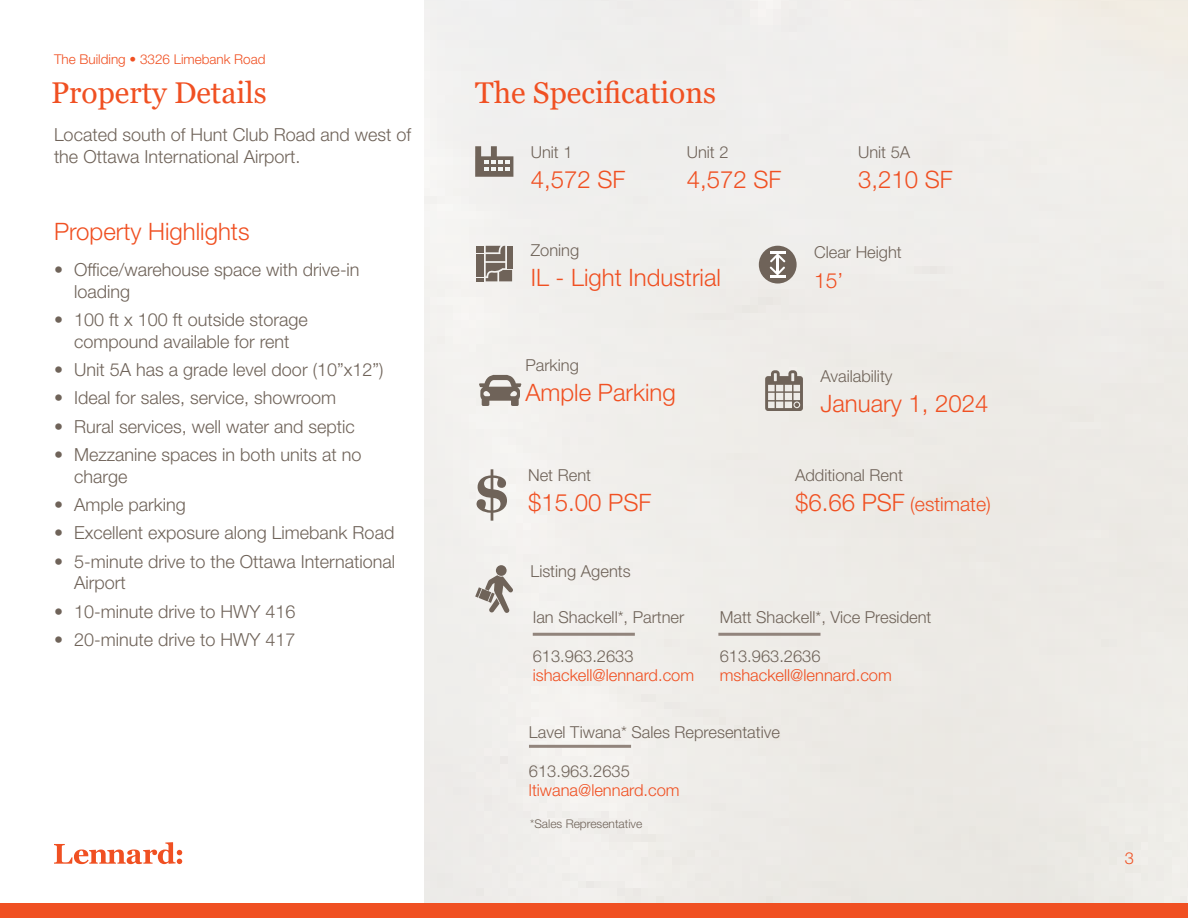
<style>
.page{position:relative;width:1188px;height:918px;background:#fff}
.page>*{position:absolute;margin:0;border:0;box-sizing:border-box;transform-origin:0 0}
.Header_5_-_Georgia_20pt{font:30px "Georgia";color:#f05022}
.Header_3_-_16pt{font:300 24px "Helvetica Neue LT Std";color:#f05022}
.Heading_3{font:300 24px "Helvetica Neue LT Std";color:#f05022}
.Heading_3-2{font:300 21px "Helvetica Neue LT Std";color:#f05022}
.Header_3_-_16pt-2{font:300 19.5px "Helvetica Neue LT Std";color:#f05022}
.Lead{font:300 18px/21.6px "Helvetica Neue LT Std";color:#6f6359}
.Paragraph{font:300 16.5px/19.8px "Helvetica Neue LT Std";color:#f05022}
.Paragraph-2{font:300 16.5px "Helvetica Neue LT Std";color:#6f6359}
.Paragraph_-_No_Space_After{font:300 16.5px "Helvetica Neue LT Std";color:#6f6359}
.Small_Text{font:300 16.5px "Helvetica Neue LT Std";color:#6f6359}
.Small_Text_9pt{font:300 13.5px "Helvetica Neue LT Std";color:#f05022}
.Paragraph-3{font:300 12px "Helvetica Neue LT Std";color:#6f6359}
.s1{font-size:24px}
.s2{color:#6f6359}
</style>
<div class="page">
<div style="left:424px;top:0;width:764px;height:904px;background:#efede9"></div>
<div style="left:0;top:904px;width:1188px;height:14px;background:#f05022"></div>
<svg style="left:54px;top:842px;width:128px;height:22px"></svg>
<svg style="left:477px;top:469px;width:30px;height:52px"></svg>
<svg style="left:475px;top:565px;width:38px;height:48px"></svg>
<svg style="left:765px;top:370px;width:38px;height:41px"></svg>
<svg style="left:475px;top:146px;width:38px;height:31px"></svg>
<div style="left:759px;top:246px;width:38px;height:38px;background:#6f6359;border-radius:50%"></div>
<svg style="left:770px;top:251px;width:15px;height:27px"></svg>
<hr style="left:776px;top:256px;width:3px;height:17px;background:#fff">
<svg style="left:479px;top:375px;width:42px;height:31px"></svg>
<svg style="left:477px;top:246px;width:35px;height:35px"></svg>
<hr style="left:718px;top:633px;width:103px;height:3px;background:#91847c">
<hr style="left:529px;top:745px;width:102px;height:3px;background:#91847c">
<hr style="left:533px;top:633px;width:102px;height:3px;background:#91847c">
<p class="Small_Text_9pt" style="left:54px;top:51px;width:213px">The Building • 3326 Limebank Road</p>
<p class="Header_5_-_Georgia_20pt" style="left:51px;top:75px;width:217px">Property Details</p>
<p class="Header_5_-_Georgia_20pt" style="left:475px;top:75px;width:242px">The Specifications</p>
<p class="Lead" style="left:54px;top:124px;width:359px">Located south of Hunt Club Road and west of the Ottawa International Airport.</p>
<p class="Paragraph_-_No_Space_After" style="left:531px;top:142px;width:43px">Unit 1</p>
<p class="Header_3_-_16pt" style="left:531px;top:165px;width:96px">4,572 SF</p>
<p class="Paragraph_-_No_Space_After" style="left:687px;top:142px;width:43px">Unit 2</p>
<p class="Header_3_-_16pt" style="left:687px;top:165px;width:96px">4,572 SF</p>
<p class="Paragraph_-_No_Space_After" style="left:858px;top:142px;width:54px">Unit 5A</p>
<p class="Header_3_-_16pt" style="left:858px;top:165px;width:96px">3,210 SF</p>
<p class="Header_3_-_16pt" style="left:54px;top:217px;width:197px">Property Highlights</p>
<p class="Lead" style="left:74px;top:259px;width:287px;text-indent:-20px">• Office/warehouse space with drive-in loading</p>
<p class="Lead" style="left:54px;top:308px;width:255px;text-align:center">• 100 ft x 100 ft outside storage compound available for rent</p>
<p class="Lead" style="left:54px;top:358px;width:331px">• Unit 5A has a grade level door (10”x12”)</p>
<p class="Lead" style="left:54px;top:387px;width:284px">• Ideal for sales, service, showroom</p>
<p class="Lead" style="left:54px;top:415px;width:302px">• Rural services, well water and septic</p>
<p class="Lead" style="left:74px;top:443px;width:289px;text-indent:-20px">• Mezzanine spaces in both units at no charge</p>
<p class="Lead" style="left:54px;top:493px;width:133px">• Ample parking</p>
<p class="Lead" style="left:54px;top:522px;width:342px">• Excellent exposure along Limebank Road</p>
<p class="Lead" style="left:74px;top:550px;width:323px;text-indent:-20px">• 5-minute drive to the Ottawa International<br>Airport</p>
<p class="Lead" style="left:54px;top:600px;width:243px">• 10-minute drive to HWY 416</p>
<p class="Lead" style="left:54px;top:628px;width:243px">• 20-minute drive to HWY 417</p>
<p class="Small_Text" style="left:531px;top:240px;width:50px">Zoning</p>
<p class="Heading_3" style="left:531px;top:262px;width:192px">IL - Light Industrial</p>
<p class="Small_Text" style="left:525px;top:355px;width:55px">Parking</p>
<p class="Heading_3" style="left:525px;top:378px;width:152px">Ample Parking</p>
<p class="Paragraph_-_No_Space_After" style="left:528px;top:465px;width:64px">Net Rent</p>
<p class="Header_3_-_16pt" style="left:528px;top:488px;width:125px">$15.00 PSF</p>
<p class="Paragraph_-_No_Space_After" style="left:530px;top:561px;width:102px">Listing Agents</p>
<p class="Small_Text" style="left:814px;top:242px;width:89px">Clear Height</p>
<p class="Heading_3-2" style="left:814px;top:267px;width:31px">15’</p>
<p class="Paragraph_-_No_Space_After" style="left:820px;top:366px;width:74px">Availability</p>
<p class="Heading_3" style="left:820px;top:389px;width:170px">January 1, 2024</p>
<p class="Paragraph_-_No_Space_After" style="left:795px;top:465px;width:109px">Additional Rent</p>
<p class="Header_3_-_16pt-2" style="left:795px;top:492px;width:197px"><span class="s1">$6.66 PSF</span> (estimate)</p>
<p class="Paragraph-2" style="left:533px;top:607px;width:153px">Ian Shackell*, Partner</p>
<p class="Paragraph" style="left:533px;top:645px;width:163px"><span class="s2">613.963.2633 </span>ishackell@lennard.com</p>
<p class="Paragraph-2" style="left:720px;top:607px;width:213px">Matt Shackell*, Vice President</p>
<p class="Paragraph" style="left:720px;top:645px;width:174px"><span class="s2">613.963.2636 </span>mshackell@lennard.com</p>
<p class="Paragraph-2" style="left:529px;top:722px;width:253px">Lavel Tiwana* Sales Representative</p>
<p class="Paragraph" style="left:529px;top:760px;width:152px"><span class="s2">613.963.2635 </span>ltiwana@lennard.com</p>
<p class="Paragraph-3" style="left:530px;top:816px;width:114px">*Sales Representative</p>
<p class="Paragraph" style="left:1125px;top:848px;width:11px">3</p>
</div>
